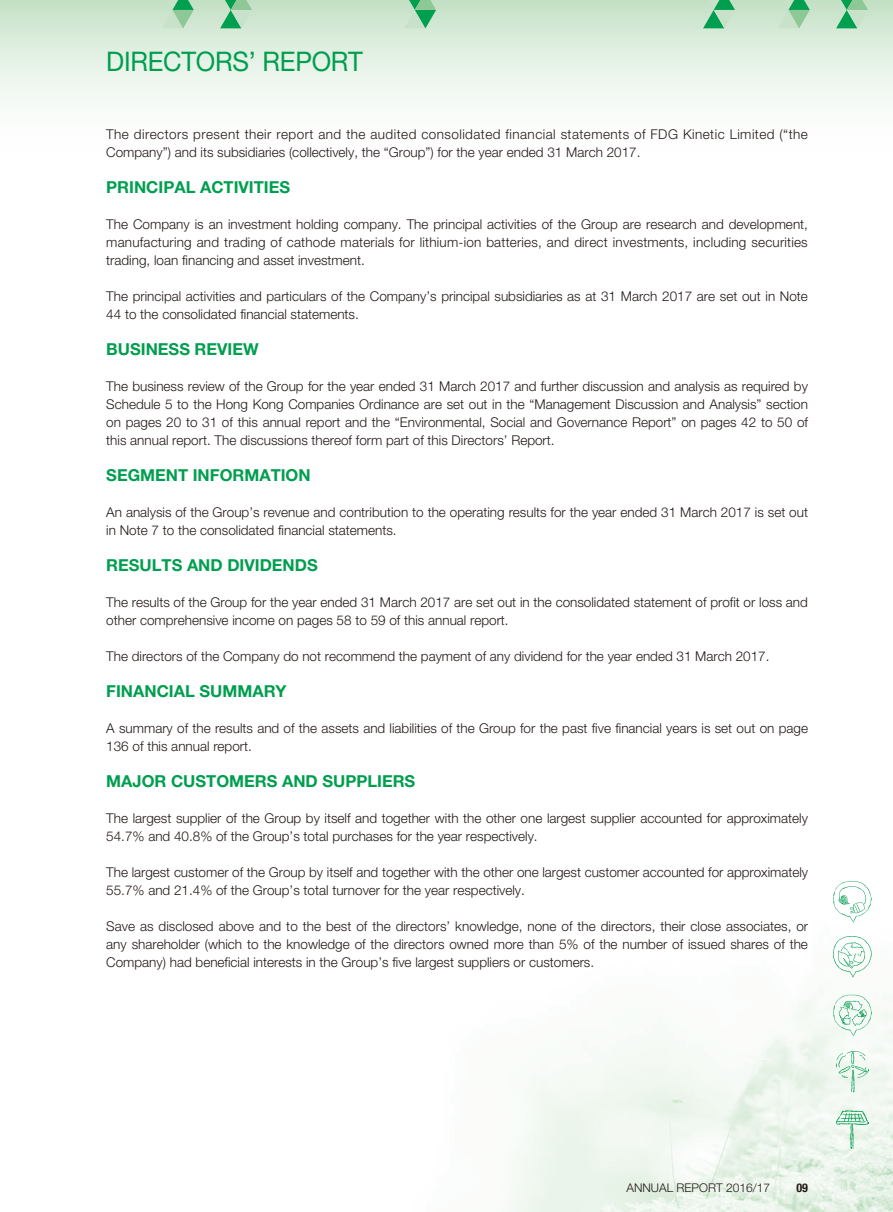
<style>
.page{position:relative;width:893px;height:1212px;background:#fff}
.page>*{position:absolute;margin:0;border:0;box-sizing:border-box;transform-origin:0 0}
.t1{font:27px "Helvetica Neue LT Std";letter-spacing:-.01em;color:#009e4f;scale:.95 1}
.t2{font:700 16.5px "Helvetica Neue LT Std";color:#009e4f}
.t3{font:300 13.5px/18px "Helvetica Neue LT Std";color:#231916}
.t4{font:300 13.5px/18px "Helvetica Neue LT Std";letter-spacing:.035em;color:#231916}
.t5{font:300 12px "Helvetica Neue LT Std";color:#231916}
.t6{font:700 condensed 12px "Helvetica Neue LT Std";color:#231916}
</style>
<div class="page">
<img style="left:510px;top:922px;width:383px;height:290px">
<svg style="left:833px;top:881px;width:39px;height:41px"></svg>
<svg style="left:833px;top:994px;width:39px;height:42px"></svg>
<svg style="left:836px;top:1051px;width:33px;height:41px"></svg>
<svg style="left:836px;top:1110px;width:33px;height:39px"></svg>
<svg style="left:833px;top:936px;width:39px;height:42px"></svg>
<svg style="left:843px;top:958px;width:8px;height:10px"></svg>
<div style="left:0;top:0;width:893px;height:172px;background:linear-gradient(to bottom,#cce5cd,#fff)"></div>
<svg style="left:703px;top:0;width:32px;height:28px"></svg>
<svg style="left:220px;top:0;width:32px;height:28px"></svg>
<svg style="left:162px;top:0;width:32px;height:28px"></svg>
<svg style="left:836px;top:0;width:32px;height:28px"></svg>
<svg style="left:778px;top:0;width:32px;height:28px"></svg>
<svg style="left:404px;top:0;width:32px;height:28px"></svg>
<h1 class="t1" style="left:106px;top:46px;width:272px">DIRECTORS’ REPORT</h1>
<p class="t4" style="left:106px;top:125px;width:703px">The directors present their report and the audited consolidated financial statements of FDG Kinetic Limited (“the<br>Company”) and its subsidiaries (collectively, the “Group”) for the year ended 31 March 2017.</p>
<p class="t2" style="left:106px;top:177px;width:185px">PRINCIPAL ACTIVITIES</p>
<p class="t3" style="left:106px;top:215px;width:703px;text-align:justify">The Company is an investment holding company. The principal activities of the Group are research and development, manufacturing and trading of cathode materials for lithium-ion batteries, and direct investments, including securities trading, loan financing and asset investment.</p>
<p class="t3" style="left:106px;top:287px;width:703px">The principal activities and particulars of the Company’s principal subsidiaries as at 31 March 2017 are set out in Note<br>44 to the consolidated financial statements.</p>
<p class="t2" style="left:106px;top:339px;width:154px">BUSINESS REVIEW</p>
<p class="t3" style="left:106px;top:377px;width:703px;text-align:justify">The business review of the Group for the year ended 31 March 2017 and further discussion and analysis as required by Schedule 5 to the Hong Kong Companies Ordinance are set out in the “Management Discussion and Analysis” section on pages 20 to 31 of this annual report and the “Environmental, Social and Governance Report” on pages 42 to 50 of this annual report. The discussions thereof form part of this Directors’ Report.</p>
<p class="t2" style="left:106px;top:465px;width:206px">SEGMENT INFORMATION</p>
<p class="t3" style="left:106px;top:503px;width:703px">An analysis of the Group’s revenue and contribution to the operating results for the year ended 31 March 2017 is set out in Note 7 to the consolidated financial statements.</p>
<p class="t2" style="left:106px;top:555px;width:213px">RESULTS AND DIVIDENDS</p>
<p class="t3" style="left:106px;top:593px;width:703px">The results of the Group for the year ended 31 March 2017 are set out in the consolidated statement of profit or loss and other comprehensive income on pages 58 to 59 of this annual report.</p>
<p class="t3" style="left:106px;top:647px;width:665px">The directors of the Company do not recommend the payment of any dividend for the year ended 31 March 2017.</p>
<p class="t2" style="left:106px;top:681px;width:182px">FINANCIAL SUMMARY</p>
<p class="t3" style="left:106px;top:719px;width:703px">A summary of the results and of the assets and liabilities of the Group for the past five financial years is set out on page<br>136 of this annual report.</p>
<p class="t2" style="left:106px;top:771px;width:310px">MAJOR CUSTOMERS AND SUPPLIERS</p>
<p class="t3" style="left:106px;top:809px;width:703px">The largest supplier of the Group by itself and together with the other one largest supplier accounted for approximately<br>54.7% and 40.8% of the Group’s total purchases for the year respectively.</p>
<p class="t3" style="left:106px;top:863px;width:703px">The largest customer of the Group by itself and together with the other one largest customer accounted for approximately<br>55.7% and 21.4% of the Group’s total turnover for the year respectively.</p>
<p class="t3" style="left:106px;top:917px;width:703px;text-align:justify">Save as disclosed above and to the best of the directors’ knowledge, none of the directors, their close associates, or any shareholder (which to the knowledge of the directors owned more than 5% of the number of issued shares of the Company) had beneficial interests in the Group’s five largest suppliers or customers.</p>
<p class="t5" style="left:626px;top:1180px;width:145px">ANNUAL REPORT 2016/17</p>
<p class="t6" style="left:796px;top:1180px;width:13px">09</p>
</div>
